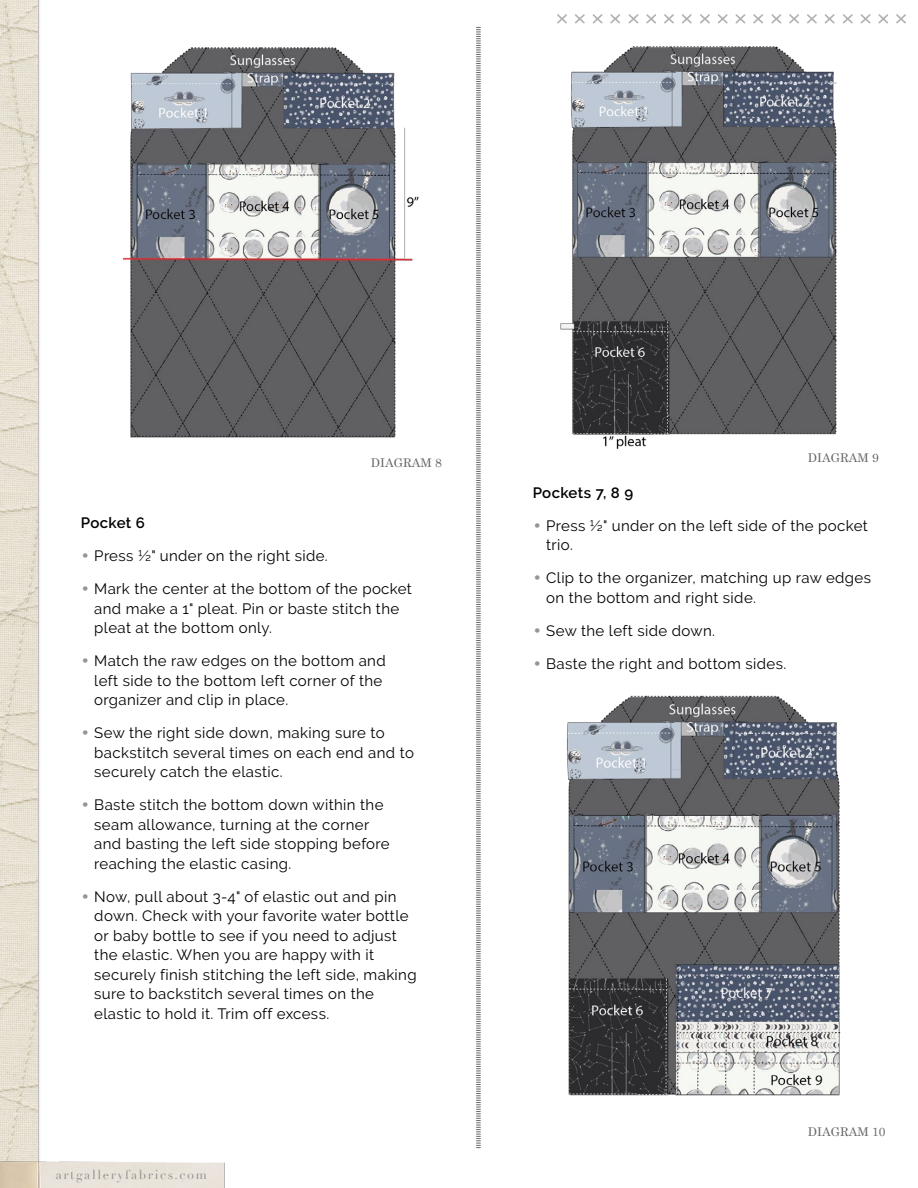
<style>
.page{position:relative;width:918px;height:1188px;background:#fff}
.page>*{position:absolute;margin:0;border:0;box-sizing:border-box;transform-origin:0 0}
.t1{font:15px/19.5px "Raleway";letter-spacing:.025em;color:#000}
.t2{font:600 15px "Raleway";letter-spacing:.02em;color:#000}
.t3{font:12.75px "Didot";letter-spacing:.125em;color:#939494}
.t4{font:12px "Century Schoolbook";color:#636466}
.s1{font-family:"Century Gothic";color:#939598}
</style>
<div class="page">
<img style="left:0;top:0;width:40px;height:1154px">
<svg style="left:476px;top:27px;width:5px;height:1121px"></svg>
<img style="left:0;top:1154px;width:225px;height:34px">
<svg style="left:557px;top:14px;width:349px;height:10px"></svg>
<img style="left:560px;top:46px;width:277px;height:403px">
<img style="left:567px;top:695px;width:274px;height:401px">
<img style="left:123px;top:47px;width:296px;height:391px">
<p class="t4" style="left:371px;top:452px;width:72px">DIAGRAM 8</p>
<p class="t4" style="left:808px;top:448px;width:72px">DIAGRAM 9</p>
<p class="t2" style="left:81px;top:514px;width:66px">Pocket 6</p>
<p class="t1" style="left:81px;top:546px;width:248px"><span class="s1">•</span> Press ½" under on the right side.</p>
<p class="t1" style="left:94px;top:579px;width:319px;text-indent:-14px"><span class="s1">•</span> Mark the center at the bottom of the pocket and make a 1" pleat. Pin or baste stitch the pleat at the bottom only.</p>
<p class="t1" style="left:94px;top:651px;width:293px;text-indent:-14px"><span class="s1">•</span> Match the raw edges on the bottom and left side to the bottom left corner of the organizer and clip in place.</p>
<p class="t1" style="left:94px;top:723px;width:321px;text-indent:-14px"><span class="s1">•</span> Sew the right side down, making sure to backstitch several times on each end and to securely catch the elastic.</p>
<p class="t1" style="left:94px;top:795px;width:297px;text-indent:-14px"><span class="s1">•</span> Baste stitch the bottom down within the seam allowance, turning at the corner and basting the left side stopping before reaching the elastic casing.</p>
<p class="t1" style="left:94px;top:887px;width:324px;text-indent:-14px"><span class="s1">•</span> Now, pull about 3-4" of elastic out and pin down. Check with your favorite water bottle or baby bottle to see if you need to adjust the elastic. When you are happy with it securely finish stitching the left side, making sure to backstitch several times on the elastic to hold it. Trim off excess.</p>
<p class="t3" style="left:56px;top:1167px;width:153px">artgalleryfabrics.com</p>
<p class="t2" style="left:533px;top:484px;width:102px">Pockets 7, 8 9</p>
<p class="t1" style="left:546px;top:516px;width:323px;text-indent:-14px"><span class="s1">•</span> Press ½" under on the left side of the pocket trio.</p>
<p class="t1" style="left:546px;top:568px;width:326px;text-indent:-14px"><span class="s1">•</span> Clip to the organizer, matching up raw edges on the bottom and right side.</p>
<p class="t1" style="left:533px;top:621px;width:184px"><span class="s1">•</span> Sew the left side down.</p>
<p class="t1" style="left:533px;top:654px;width:255px"><span class="s1">•</span> Baste the right and bottom sides.</p>
<p class="t4" style="left:808px;top:1122px;width:79px">DIAGRAM 10</p>
</div>
